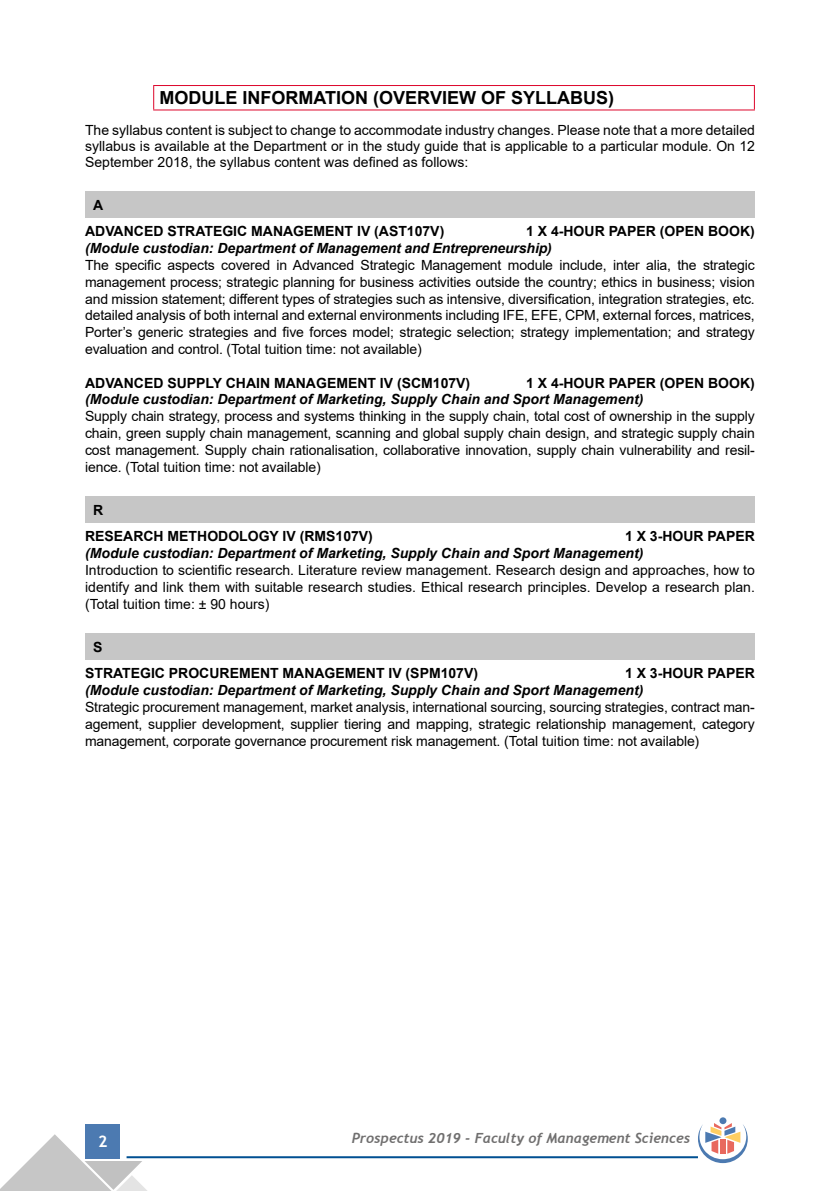
<style>
.page{position:relative;width:840px;height:1191px;background:#fff}
.page>*{position:absolute;margin:0;border:0;box-sizing:border-box;transform-origin:0 0}
.t1{font:700 18px "Arial";color:#000}
.t2{font:700 16px "Trebuchet MS";color:#fff}
.t3{font:14px/16.8px "Arial";color:#000;text-align:justify}
.t4{font:italic 700 14px "Arial";color:#000}
.t5{font:700 14px/26.8px "Arial";color:#000}
.t6{font:italic 700 14px "Trebuchet";color:#706f6f}
</style>
<div class="page">
<div style="left:86px;top:1124px;width:34px;height:34px;background:#4c7ab1"></div>
<hr style="left:126px;top:1156px;width:571px;height:2px;background:#005092">
<svg style="left:0;top:1134px;width:148px;height:57px"></svg>
<div style="left:719px;top:1117px;width:7px;height:7px;background:#4c7ab1;border-radius:50%"></div>
<svg style="left:697px;top:1123px;width:50px;height:40px"></svg>
<hr style="left:153px;top:85px;width:601px;height:1px;background:#dd052b">
<svg style="left:153px;top:86px;width:1px;height:23px"></svg>
<svg style="left:753px;top:86px;width:1px;height:23px"></svg>
<hr style="left:153px;top:109px;width:601px;height:1px;background:#dd052b">
<div style="left:85px;top:191px;width:669px;height:26px;background:#c6c6c6"></div>
<div style="left:85px;top:496px;width:669px;height:26px;background:#c6c6c6"></div>
<div style="left:85px;top:633px;width:669px;height:26px;background:#c6c6c6"></div>
<p class="t1" style="left:159px;top:85px;width:456px">MODULE INFORMATION (OVERVIEW OF SYLLABUS)</p>
<p class="t3" style="left:85px;top:122px;width:671px;line-height:16px">The syllabus content is subject to change to accommodate industry changes. Please note that a more detailed syllabus is available at the Department or in the study guide that is applicable to a particular module. On 12<br>September 2018, the syllabus content was defined as follows:</p>
<p class="t5" style="left:85px;top:191px;width:360px;text-indent:8px">A<br>ADVANCED STRATEGIC MANAGEMENT IV (AST107V)</p>
<p class="t5" style="left:526px;top:218px;width:230px">1 X 4-HOUR PAPER (OPEN BOOK)</p>
<p class="t4" style="left:85px;top:239px;width:468px">(Module custodian: Department of Management and Entrepreneurship)</p>
<p class="t3" style="left:85px;top:256px;width:671px">The specific aspects covered in Advanced Strategic Management module include, inter alia, the strategic management process; strategic planning for business activities outside the country; ethics in business; vision and mission statement; different types of strategies such as intensive, diversification, integration strategies, etc. detailed analysis of both internal and external environments including IFE, EFE, CPM, external forces, matrices, Porter’s generic strategies and five forces model; strategic selection; strategy implementation; and strategy evaluation and control. (Total tuition time: not available)</p>
<p class="t5" style="left:85px;top:369px;width:386px">ADVANCED SUPPLY CHAIN MANAGEMENT IV (SCM107V)</p>
<p class="t5" style="left:526px;top:369px;width:230px">1 X 4-HOUR PAPER (OPEN BOOK)</p>
<p class="t4" style="left:85px;top:390px;width:559px">(Module custodian: Department of Marketing, Supply Chain and Sport Management)</p>
<p class="t3" style="left:85px;top:408px;width:671px">Supply chain strategy, process and systems thinking in the supply chain, total cost of ownership in the supply chain, green supply chain management, scanning and global supply chain design, and strategic supply chain cost management. Supply chain rationalisation, collaborative innovation, supply chain vulnerability and resil&shy;ience. (Total tuition time: not available)</p>
<p class="t5" style="left:85px;top:496px;width:289px;text-indent:8px">R<br>RESEARCH METHODOLOGY IV (RMS107V)</p>
<p class="t5" style="left:624px;top:523px;width:131px">1 X 3-HOUR PAPER</p>
<p class="t4" style="left:85px;top:544px;width:559px">(Module custodian: Department of Marketing, Supply Chain and Sport Management)</p>
<p class="t3" style="left:85px;top:561px;width:671px">Introduction to scientific research. Literature review management. Research design and approaches, how to identify and link them with suitable research studies. Ethical research principles. Develop a research plan. (Total tuition time: ± 90 hours)</p>
<p class="t5" style="left:85px;top:633px;width:394px;text-indent:8px">S<br>STRATEGIC PROCUREMENT MANAGEMENT IV (SPM107V)</p>
<p class="t5" style="left:624px;top:660px;width:131px">1 X 3-HOUR PAPER</p>
<p class="t4" style="left:85px;top:681px;width:559px">(Module custodian: Department of Marketing, Supply Chain and Sport Management)</p>
<p class="t3" style="left:85px;top:698px;width:671px">Strategic procurement management, market analysis, international sourcing, sourcing strategies, contract man&shy;agement, supplier development, supplier tiering and mapping, strategic relationship management, category management, corporate governance procurement risk management. (Total tuition time: not available)</p>
<p class="t2" style="left:98px;top:1131px;width:11px">2</p>
<p class="t6" style="left:351px;top:1129px;width:340px">Prospectus 2019 - Faculty of Management Sciences</p>
</div>
